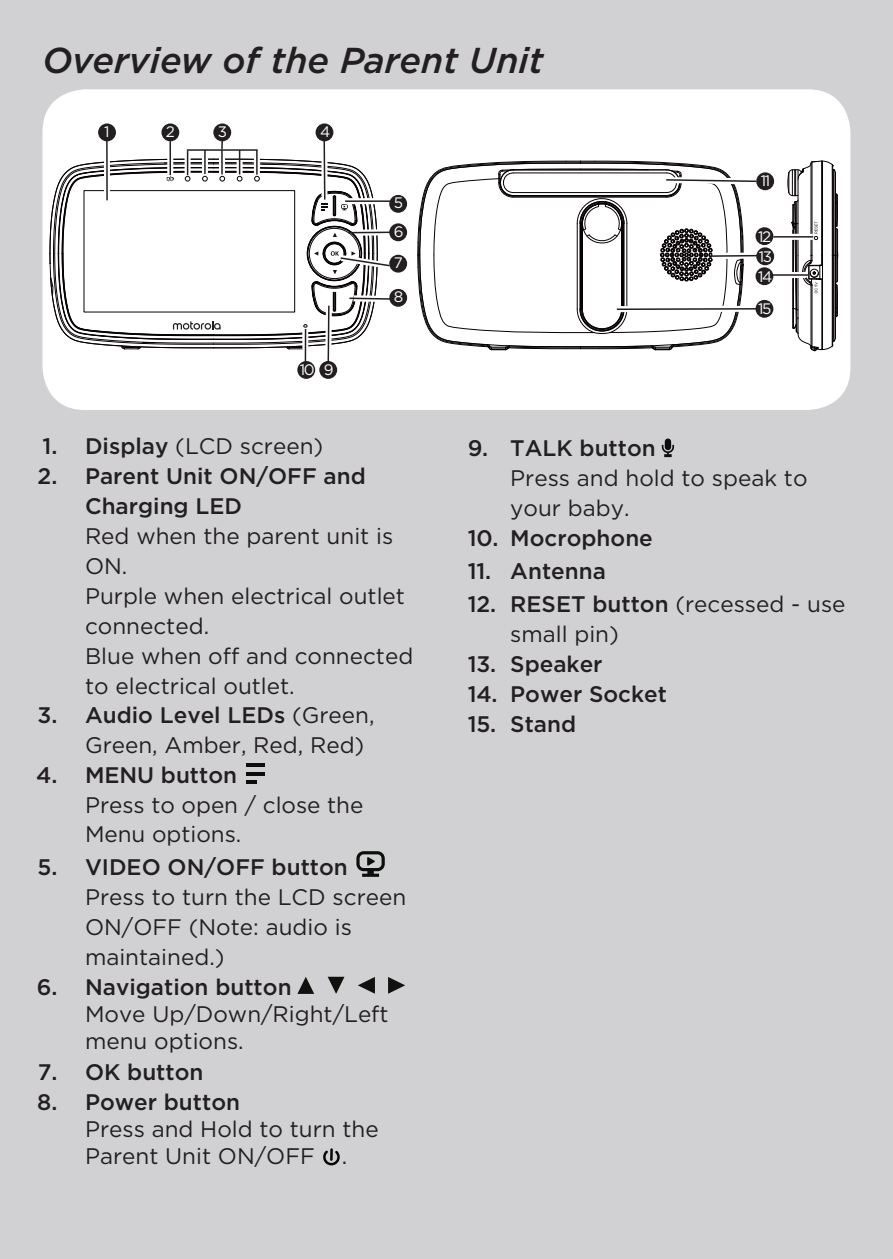
<style>
.page{position:relative;width:893px;height:1259px;background:#d1d1d3}
.page>*{position:absolute;margin:0;border:0;box-sizing:border-box;transform-origin:0 0}
.t1{font:italic 500 36px "Gotham";color:#231f20}
.t2{font:22.5px/30px "Gotham";color:#231f20}
.t3{font:500 22.5px/30px "Gotham";color:#231f20}
.t4{font:15.3px "Gotham";letter-spacing:-.1em;color:#fff}
.s1{font-weight:500}
</style>
<div class="page">
<div style="left:43px;top:89px;width:807px;height:321px;background:#fff;border-radius:43px"></div>
<svg style="left:662px;top:445px;width:12px;height:12px"></svg>
<div style="left:665px;top:438px;width:6px;height:12px;background:#0c0e0c;border-radius:3px"></div>
<svg style="left:323px;top:1148px;width:17px;height:17px"></svg>
<svg style="left:787px;top:160px;width:51px;height:191px"></svg>
<div style="left:98px;top:123px;width:18px;height:18px;background:#231f20;border-radius:50%"></div>
<div style="left:161px;top:123px;width:18px;height:18px;background:#231f20;border-radius:50%"></div>
<div style="left:389px;top:195px;width:18px;height:18px;background:#231f20;border-radius:50%"></div>
<div style="left:213px;top:123px;width:18px;height:18px;background:#231f20;border-radius:50%"></div>
<div style="left:316px;top:123px;width:17px;height:18px;background:#231f20;border-radius:50%"></div>
<div style="left:389px;top:255px;width:18px;height:18px;background:#231f20;border-radius:50%"></div>
<div style="left:389px;top:223px;width:18px;height:18px;background:#231f20;border-radius:50%"></div>
<div style="left:389px;top:289px;width:18px;height:18px;background:#231f20;border-radius:50%"></div>
<div style="left:297px;top:361px;width:18px;height:18px;background:#231f20;border-radius:50%"></div>
<div style="left:755px;top:227px;width:18px;height:18px;background:#231f20;border-radius:50%"></div>
<div style="left:755px;top:267px;width:18px;height:18px;background:#231f20;border-radius:50%"></div>
<div style="left:756px;top:172px;width:18px;height:18px;background:#231f20;border-radius:50%"></div>
<svg style="left:417px;top:161px;width:341px;height:189px"></svg>
<div style="left:755px;top:300px;width:18px;height:18px;background:#231f20;border-radius:50%"></div>
<div style="left:756px;top:247px;width:18px;height:18px;background:#231f20;border-radius:50%"></div>
<svg style="left:49px;top:138px;width:345px;height:211px"></svg>
<div style="left:354px;top:295px;width:35px;height:7px;background:#fff"></div>
<hr style="left:349px;top:297px;width:42px;height:3px;background:#231f20">
<div style="left:325px;top:311px;width:7px;height:47px;background:#fff"></div>
<hr style="left:327px;top:306px;width:3px;height:58px;background:#231f20">
<svg style="left:302px;top:330px;width:6px;height:31px"></svg>
<hr style="left:305px;top:329px;width:1px;height:35px;background:#231f20">
<div style="left:319px;top:361px;width:18px;height:18px;background:#231f20;border-radius:50%"></div>
<div style="left:712px;top:253px;width:42px;height:6px;background:#fff"></div>
<hr style="left:711px;top:255px;width:47px;height:2px;background:#231f20">
<div style="left:775px;top:234px;width:38px;height:6px;background:#fff"></div>
<hr style="left:773px;top:236px;width:40px;height:2px;background:#231f20">
<div style="left:775px;top:272px;width:31px;height:6px;background:#fff"></div>
<hr style="left:773px;top:274px;width:35px;height:2px;background:#231f20">
<div style="left:618px;top:306px;width:134px;height:6px;background:#fff"></div>
<hr style="left:617px;top:308px;width:139px;height:2px;background:#231f20">
<hr style="left:246px;top:763px;width:18px;height:4px;background:#0c0e0c">
<hr style="left:246px;top:772px;width:18px;height:3px;background:#0c0e0c">
<hr style="left:246px;top:780px;width:10px;height:4px;background:#0c0e0c">
<svg style="left:356px;top:851px;width:29px;height:26px"></svg>
<svg style="left:297px;top:977px;width:17px;height:17px"></svg>
<svg style="left:388px;top:977px;width:17px;height:16px"></svg>
<svg style="left:328px;top:976px;width:16px;height:18px"></svg>
<svg style="left:358px;top:977px;width:17px;height:16px"></svg>
<h1 class="t1" style="left:43px;top:37px;width:503px">Overview of the Parent Unit</h1>
<p class="t4" style="left:104px;top:122px;width:7px">1</p>
<p class="t4" style="left:166px;top:122px;width:11px">2</p>
<p class="t4" style="left:218px;top:122px;width:11px">3</p>
<p class="t4" style="left:320px;top:122px;width:12px">4</p>
<p class="t4" style="left:300px;top:359px;width:16px">10</p>
<p class="t4" style="left:324px;top:360px;width:11px">9</p>
<p class="t4" style="left:394px;top:193px;width:11px">5</p>
<p class="t4" style="left:394px;top:222px;width:11px">6</p>
<p class="t4" style="left:394px;top:253px;width:11px">7</p>
<p class="t4" style="left:394px;top:287px;width:11px">8</p>
<p class="t2" style="left:43px;top:431px;width:282px"><span class="s1">1. Display</span> (LCD screen)</p>
<p class="t3" style="left:85px;top:460px;width:282px;text-indent:-47px">2. Parent Unit ON/OFF and<br>Charging LED</p>
<p class="t2" style="left:85px;top:520px;width:330px">Red when the parent unit is<br>ON.<br>Purple when electrical outlet connected.<br>Blue when off and connected to electrical outlet.</p>
<p class="t2" style="left:85px;top:699px;width:291px;text-indent:-48px"><span class="s1">3. Audio Level LEDs</span> (Green,<br>Green, Amber, Red, Red)</p>
<p class="t3" style="left:36px;top:760px;width:202px">4. MENU button</p>
<p class="t2" style="left:85px;top:789px;width:280px">Press to open / close the<br>Menu options.</p>
<p class="t3" style="left:37px;top:851px;width:312px">5. VIDEO ON/OFF button</p>
<p class="t2" style="left:85px;top:881px;width:323px">Press to turn the LCD screen<br>ON/OFF (Note: audio is maintained.)</p>
<p class="t3" style="left:37px;top:972px;width:256px">6. Navigation button</p>
<p class="t2" style="left:85px;top:1000px;width:305px;line-height:26.7px">Move Up/Down/Right/Left menu options.</p>
<p class="t3" style="left:38px;top:1056px;width:167px">7. OK button</p>
<p class="t3" style="left:37px;top:1086px;width:204px">8. Power button</p>
<p class="t2" style="left:85px;top:1115px;width:295px;line-height:26.7px">Press and Hold to turn the<br>Parent Unit ON/OFF .</p>
<p class="t4" style="left:761px;top:171px;width:11px">11</p>
<p class="t4" style="left:758px;top:226px;width:15px">12</p>
<p class="t4" style="left:758px;top:267px;width:16px">14</p>
<p class="t4" style="left:759px;top:247px;width:15px">13</p>
<p class="t4" style="left:758px;top:299px;width:15px">15</p>
<p class="t3" style="left:468px;top:432px;width:190px">9. TALK button</p>
<p class="t2" style="left:510px;top:462px;width:299px">Press and hold to speak to your baby.</p>
<p class="t3" style="left:468px;top:522px;width:187px">10. Mocrophone</p>
<p class="t3" style="left:468px;top:555px;width:140px">11. Antenna</p>
<p class="t2" style="left:510px;top:588px;width:337px;text-indent:-43px"><span class="s1">12. RESET button</span> (recessed - use small pin)</p>
<p class="t3" style="left:468px;top:648px;width:136px">13. Speaker</p>
<p class="t3" style="left:468px;top:678px;width:201px">14. Power Socket</p>
<p class="t3" style="left:468px;top:708px;width:110px">15. Stand</p>
</div>
